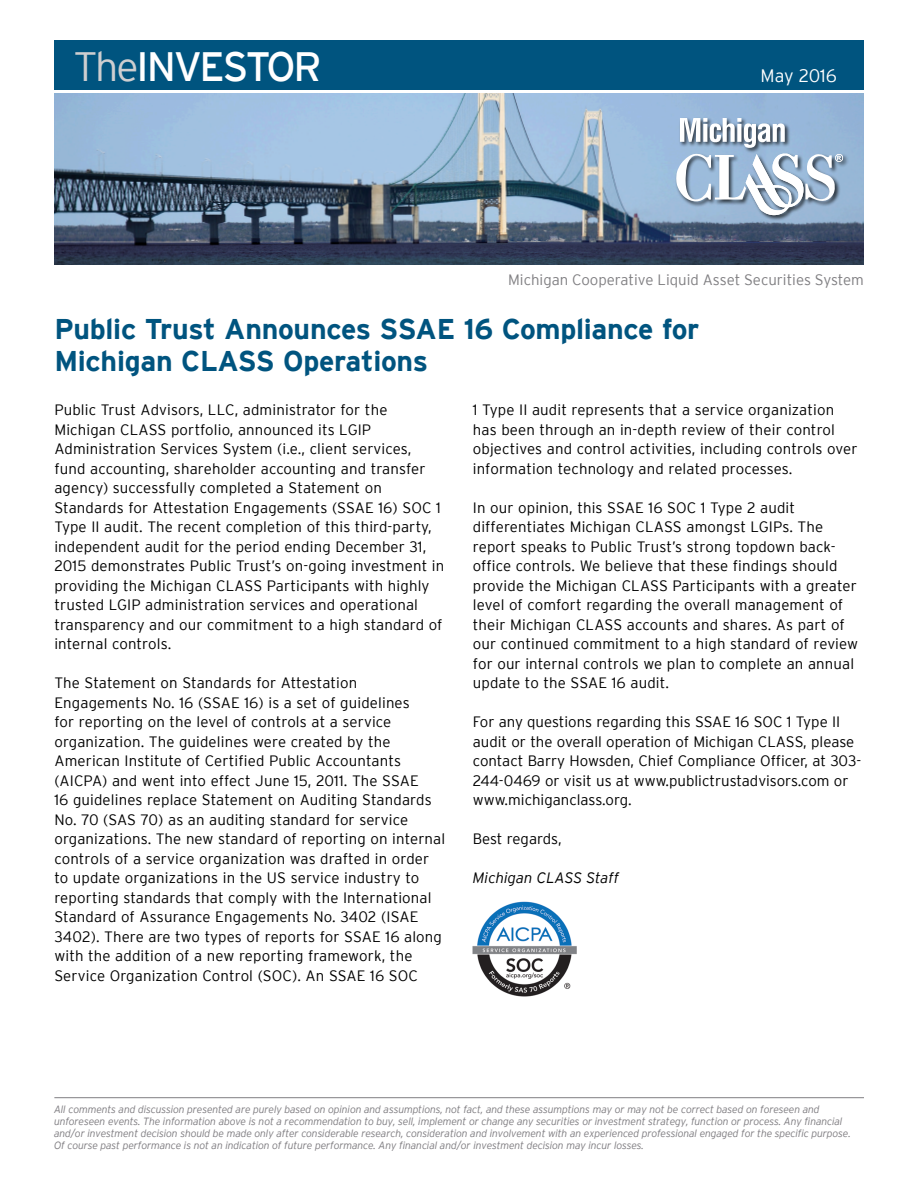
<style>
.page{position:relative;width:918px;height:1188px;background:#fff}
.page>*{position:absolute;margin:0;border:0;box-sizing:border-box;transform-origin:0 0}
.t1{font:40.95px "Interstate";letter-spacing:-.06em;color:#fff}
.Normal__Web{font:700 28.5px "Interstate";letter-spacing:-.01em;color:#00547f}
.Normal__Web-2{font:300 18px "Interstate";color:#fff}
.Normal__Web-3{font:300 15px/19.5px "Interstate";letter-spacing:.01em;color:#000}
.t2{font:300 15px "Interstate";color:#807f82}
.Normal__Web-4{font:italic 300 15px "Interstate";color:#000}
.Normal__Web-5{font:300 15px "Interstate";letter-spacing:-.01em;color:#000}
.t3{font:italic 300 10.5px/12px "Interstate";letter-spacing:-.02em;color:#807e82}
.s1{font-weight:300;color:#ceced0}
</style>
<div class="page">
<hr style="left:54px;top:1097px;width:810px;height:1px;background:#807e82">
<img style="left:54px;top:94px;width:810px;height:170px">
<div style="left:54px;top:40px;width:810px;height:50px;background:#00547f"></div>
<div style="left:675px;top:117px;width:173px;height:104px;background:#000;opacity:.7"></div>
<svg style="left:676px;top:118px;width:167px;height:97px"></svg>
<img style="left:473px;top:901px;width:104px;height:95px">
<p class="t1" style="left:74px;top:43px;width:250px"><span class="s1">The</span>INVESTOR</p>
<p class="Normal__Web-2" style="left:761px;top:66px;width:78px">May 2016</p>
<p class="t2" style="left:508px;top:271px;width:357px">Michigan Cooperative Liquid Asset Securities System</p>
<p class="Normal__Web" style="left:54px;top:313px;width:647px">Public Trust Announces SSAE 16 Compliance for</p>
<p class="Normal__Web" style="left:54px;top:345px;width:375px">Michigan CLASS Operations</p>
<p class="Normal__Web-3" style="left:54px;top:400px;width:391px">Public Trust Advisors, LLC, administrator for the Michigan CLASS portfolio, announced its LGIP Administration Services System (i.e., client services, fund accounting, shareholder accounting and transfer agency) successfully completed a Statement on Standards for Attestation Engagements (SSAE 16) SOC 1<br>Type II audit. The recent completion of this third-party, independent audit for the period ending December 31, 2015 demonstrates Public Trust’s on-going investment in providing the Michigan CLASS Participants with highly trusted LGIP administration services and operational transparency and our commitment to a high standard of internal controls.</p>
<p class="Normal__Web-3" style="left:54px;top:673px;width:392px">The Statement on Standards for Attestation Engagements No. 16 (SSAE 16) is a set of guidelines<br>for reporting on the level of controls at a service organization. The guidelines were created by the American Institute of Certified Public Accountants (AICPA) and went into effect June 15, 2011. The SSAE<br>16 guidelines replace Statement on Auditing Standards No. 70 (SAS 70) as an auditing standard for service organizations. The new standard of reporting on internal controls of a service organization was drafted in order to update organizations in the US service industry to reporting standards that comply with the International Standard of Assurance Engagements No. 3402 (ISAE 3402). There are two types of reports for SSAE 16 along with the addition of a new reporting framework, the Service Organization Control (SOC). An SSAE 16 SOC</p>
<p class="Normal__Web-3" style="left:473px;top:400px;width:386px">1 Type II audit represents that a service organization has been through an in-depth review of their control objectives and control activities, including controls over information technology and related processes.</p>
<p class="Normal__Web-3" style="left:473px;top:498px;width:387px">In our opinion, this SSAE 16 SOC 1 Type 2 audit differentiates Michigan CLASS amongst LGIPs. The report speaks to Public Trust’s strong topdown back&shy;office controls. We believe that these findings should provide the Michigan CLASS Participants with a greater level of comfort regarding the overall management of their Michigan CLASS accounts and shares. As part of our continued commitment to a high standard of review for our internal controls we plan to complete an annual update to the SSAE 16 audit.</p>
<p class="Normal__Web-3" style="left:473px;top:712px;width:390px">For any questions regarding this SSAE 16 SOC 1 Type II audit or the overall operation of Michigan CLASS, please contact Barry Howsden, Chief Compliance Officer, at 303- 244-0469 or visit us at www.publictrustadvisors.com or www.michiganclass.org.</p>
<p class="Normal__Web-5" style="left:473px;top:831px;width:90px">Best regards,</p>
<p class="Normal__Web-4" style="left:473px;top:870px;width:148px">Michigan CLASS Staff</p>
<p class="t3" style="left:54px;top:1103px;width:798px">All comments and discussion presented are purely based on opinion and assumptions, not fact, and these assumptions may or may not be correct based on foreseen and unforeseen events. The information above is not a recommendation to buy, sell, implement or change any securities or investment strategy, function or process. Any financial and/or investment decision should be made only after considerable research, consideration and involvement with an experienced professional engaged for the specific purpose.<br>Of course past performance is not an indication of future performance. Any financial and/or investment decision may incur losses.</p>
</div>
